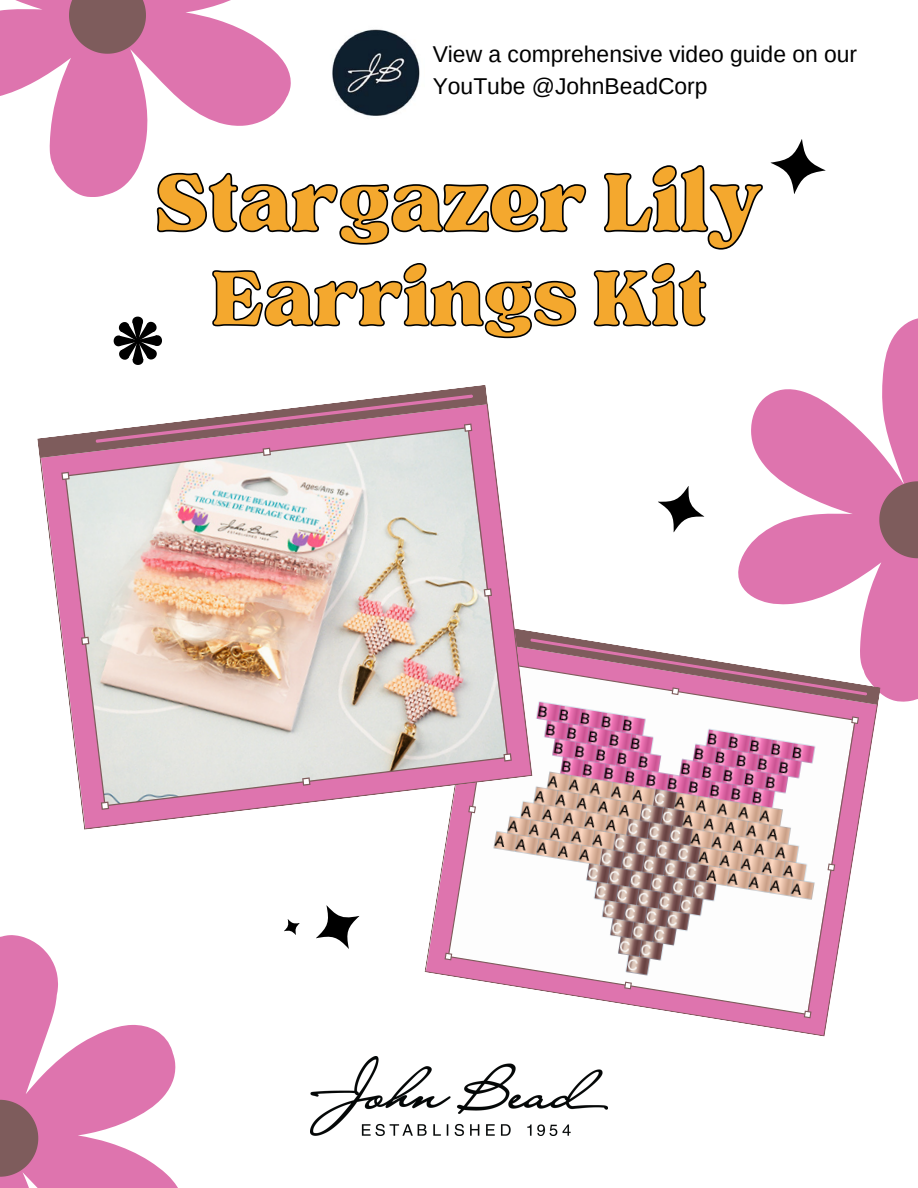
<style>
.page{position:relative;width:918px;height:1188px;background:#fff}
.page>*{position:absolute;margin:0;border:0;box-sizing:border-box;transform-origin:0 0}
.t1{font:112.5px "TAN Tangkiwood Display";color:#f4a82e}
.t2{font:106.5px "TAN Tangkiwood Display";color:#f4a82e}
.t3{font:22.95px/32px "Arimo";color:#000}
</style>
<div class="page">
<svg style="left:0;top:935px;width:178px;height:253px;fill:#de74ae"></svg>
<svg style="left:0;top:1100px;width:38px;height:77px;background:#92616d"></svg>
<svg style="left:156px;top:165px;width:607px;height:85px"></svg>
<svg style="left:770px;top:139px;width:56px;height:55px"></svg>
<svg style="left:738px;top:318px;width:180px;height:383px;fill:#de74ae"></svg>
<svg style="left:879px;top:481px;width:39px;height:77px;background:#93616e"></svg>
<svg style="left:114px;top:317px;width:48px;height:48px"></svg>
<svg style="left:0;top:0;width:291px;height:197px;fill:#de74ae"></svg>
<svg style="left:69px;top:0;width:77px;height:54px;background:#8d6069"></svg>
<svg style="left:424px;top:623px;width:457px;height:414px"></svg>
<svg style="left:533px;top:624px;width:347px;height:80px"></svg>
<img style="left:37px;top:400px;width:495px;height:430px">
<svg style="left:38px;top:385px;width:449px;height:72px"></svg>
<svg style="left:658px;top:486px;width:47px;height:47px"></svg>
<svg style="left:284px;top:905px;width:76px;height:44px"></svg>
<img style="left:310px;top:1056px;width:297px;height:80px">
<img style="left:332px;top:29px;width:88px;height:87px">
<svg style="left:212px;top:263px;width:495px;height:76px"></svg>
<p class="t3" style="left:433px;top:38px;width:426px">View a comprehensive video guide on our<br>YouTube @JohnBeadCorp</p>
<h1 class="t1" style="left:155px;top:161px;width:609px">Stargazer Lily</h1>
<h2 class="t2" style="left:212px;top:259px;width:496px">Earrings Kit</h2>
</div>
